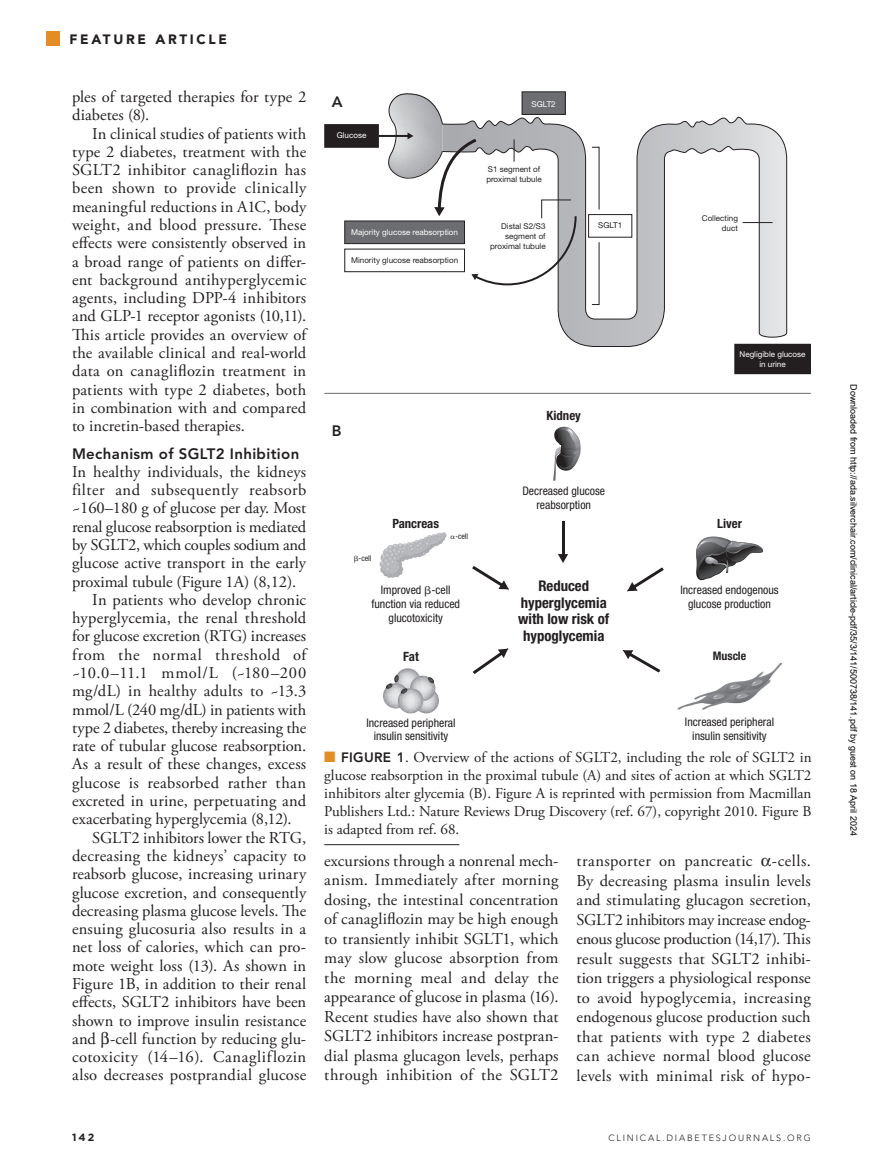
<style>
.page{position:relative;width:885px;height:1175px;background:#fff}
.page>*{position:absolute;margin:0;border:0;box-sizing:border-box;transform-origin:0 0}
.t1{font:16.5px/19.5px "Adobe Garamond Pro";letter-spacing:.005em;color:#231f20;text-align:justify}
.t2{font:16.5px "Adobe Garamond Pro";letter-spacing:.035em;color:#231f20}
.t3{font:16.5px "Adobe Garamond Pro";letter-spacing:.03em;color:#231f20}
.t4{font:16.5px "Adobe Garamond Pro";letter-spacing:-.015em;color:#231f20}
.t5{font:15px/18px "Adobe Garamond Pro";color:#231f20;text-align:justify}
.t6{font:800 15px "Avenir LT Std";letter-spacing:.025em;color:#231f20}
.t7{font:700 condensed 14.7px/16.6px "Helvetica Neue LT Std";color:#231f20;text-align:center}
.t8{font:900 13.5px "Avenir LT Std";letter-spacing:.2em;color:#231f20}
.t9{font:700 condensed 12.75px "Helvetica Neue LT Std";color:#231f20}
.t10{font:condensed 11.85px/13.8px "Helvetica Neue LT Std";color:#231f20;text-align:center}
.t11{font:700 condensed 11.85px "Helvetica Neue LT Std";color:#231f20}
.t12{font:700 10.5px "Gotham";color:#231f20}
.t13{font:9px "Arial";color:#000}
.t14{font:300 9px "Avenir LT Std";letter-spacing:.2em;color:#231f20}
.t15{font:8.1px/10.1px "Helvetica Neue LT Std";color:#231f20}
.t16{font:8.1px/10.1px "Helvetica Neue LT Std";color:#fff;text-align:center}
.t17{font:condensed 7.8px "Helvetica Neue LT Std";color:#231f20}
.s1{font-family:"Universal Std Greekw Math Pi";font-stretch:normal}
.s2{color:#e28e25}
.s3{font-family:"Avenir LT Std";font-weight:800;font-size:13.5px}
</style>
<div class="page">
<div style="left:47px;top:31px;width:13px;height:14px;background:#e28e25"></div>
<svg style="left:557px;top:116px;width:230px;height:231px"></svg>
<div style="left:344px;top:248px;width:121px;height:24px;background:#fff;border:1px solid #231f20"></div>
<div style="left:344px;top:220px;width:121px;height:24px;background:#6c6d70;border:1px solid #231f20"></div>
<div style="left:734px;top:344px;width:76px;height:30px;background:#231f20"></div>
<svg style="left:557px;top:138px;width:216px;height:167px"></svg>
<div style="left:324px;top:124px;width:55px;height:24px;background:#231f20;border:1px solid #231f20"></div>
<hr style="left:378px;top:135px;width:30px;height:2px;background:#231f20">
<svg style="left:385px;top:92px;width:192px;height:194px"></svg>
<hr style="left:561px;top:521px;width:3px;height:34px;background:#231f20">
<svg style="left:558px;top:554px;width:10px;height:9px"></svg>
<svg style="left:627px;top:567px;width:36px;height:24px"></svg>
<svg style="left:472px;top:566px;width:36px;height:23px"></svg>
<svg style="left:622px;top:650px;width:38px;height:22px"></svg>
<svg style="left:472px;top:648px;width:36px;height:26px"></svg>
<svg style="left:553px;top:427px;width:28px;height:54px"></svg>
<svg style="left:696px;top:536px;width:67px;height:45px"></svg>
<svg style="left:383px;top:668px;width:56px;height:45px"></svg>
<img style="left:379px;top:532px;width:68px;height:45px">
<img style="left:677px;top:663px;width:104px;height:46px">
<hr style="left:324px;top:844px;width:135px;height:1px;background:#231f20">
<hr style="left:324px;top:393px;width:486px;height:1px;background:#6c6d70">
<p class="t8" style="left:69px;top:31px;width:159px">FEATURE ARTICLE</p>
<p class="t1" style="left:72px;top:88px;width:236px;line-height:18.3px">ples of targeted therapies for type 2 diabetes (8).</p>
<p class="t1" style="left:72px;top:125px;width:236px;line-height:18.3px;text-indent:20px">In clinical studies of patients with type 2 diabetes, treatment with the SGLT2 inhibitor canagliflozin has been shown to provide clinically meaningful reductions in A1C, body weight, and blood pressure. These effects were consistently observed in a broad range of patients on differ&shy;ent background antihyperglycemic agents, including DPP-4 inhibitors and GLP-1 receptor agonists (10,11).<br>This article provides an overview of the available clinical and real-world data on canagliflozin treatment in patients with type 2 diabetes, both in combination with and compared to incretin-based therapies.</p>
<p class="t6" style="left:72px;top:444px;width:229px">Mechanism of SGLT2 Inhibition</p>
<p class="t1" style="left:72px;top:462px;width:235px">In healthy individuals, the kidneys</p>
<p class="t3" style="left:72px;top:480px;width:236px">filter and subsequently reabsorb</p>
<p class="t1" style="left:72px;top:499px;width:236px">~160–180 g of glucose per day. Most</p>
<p class="t1" style="left:72px;top:517px;width:236px">renal glucose reabsorption is mediated</p>
<p class="t4" style="left:72px;top:535px;width:236px">by SGLT2, which couples sodium and</p>
<p class="t1" style="left:72px;top:554px;width:235px">glucose active transport in the early</p>
<p class="t1" style="left:72px;top:572px;width:226px">proximal tubule (Figure 1A) (8,12).</p>
<p class="t1" style="left:92px;top:590px;width:215px">In patients who develop chronic</p>
<p class="t1" style="left:72px;top:608px;width:236px">hyperglycemia, the renal threshold</p>
<p class="t1" style="left:72px;top:627px;width:236px">for glucose excretion (RTG) increases</p>
<p class="t3" style="left:72px;top:644px;width:236px">from the normal threshold of</p>
<p class="t2" style="left:72px;top:663px;width:236px">~10.0–11.1 mmol/L (~180–200</p>
<p class="t1" style="left:72px;top:682px;width:236px">mg/dL) in healthy adults to ~13.3</p>
<p class="t1" style="left:72px;top:700px;width:236px">mmol/L (240 mg/dL) in patients with</p>
<p class="t1" style="left:72px;top:718px;width:235px">type 2 diabetes, thereby increasing the</p>
<p class="t1" style="left:72px;top:736px;width:236px">rate of tubular glucose reabsorption.</p>
<p class="t1" style="left:72px;top:755px;width:236px">As a result of these changes, excess</p>
<p class="t1" style="left:72px;top:773px;width:236px">glucose is reabsorbed rather than</p>
<p class="t1" style="left:72px;top:791px;width:236px">excreted in urine, perpetuating and</p>
<p class="t1" style="left:72px;top:810px;width:221px">exacerbating hyperglycemia (8,12).</p>
<p class="t1" style="left:92px;top:828px;width:215px">SGLT2 inhibitors lower the RTG,</p>
<p class="t1" style="left:72px;top:846px;width:236px">decreasing the kidneys’ capacity to</p>
<p class="t1" style="left:72px;top:864px;width:236px">reabsorb glucose, increasing urinary</p>
<p class="t1" style="left:72px;top:883px;width:236px">glucose excretion, and consequently</p>
<p class="t1" style="left:72px;top:901px;width:236px">decreasing plasma glucose levels. The</p>
<p class="t1" style="left:72px;top:919px;width:236px">ensuing glucosuria also results in a</p>
<p class="t1" style="left:72px;top:938px;width:236px">net loss of calories, which can pro-</p>
<p class="t1" style="left:72px;top:956px;width:236px">mote weight loss (13). As shown in</p>
<p class="t1" style="left:72px;top:974px;width:236px">Figure 1B, in addition to their renal</p>
<p class="t1" style="left:72px;top:992px;width:236px">effects, SGLT2 inhibitors have been</p>
<p class="t1" style="left:72px;top:1011px;width:236px">shown to improve insulin resistance</p>
<p class="t1" style="left:72px;top:1029px;width:236px">and -cell function by reducing glu-</p>
<p class="t2" style="left:72px;top:1046px;width:236px">cotoxicity (14–16). Canagliflozin</p>
<p class="t1" style="left:72px;top:1066px;width:236px">also decreases postprandial glucose</p>
<p class="t6" style="left:331px;top:93px;width:12px">A</p>
<p class="t16" style="left:336px;top:130px;width:31px">Glucose</p>
<p class="t16" style="left:351px;top:227px;width:108px">Majority glucose reabsorption</p>
<p class="t15" style="left:351px;top:255px;width:108px">Minority glucose reabsorption</p>
<p class="t16" style="left:531px;top:98px;width:26px">SGLT2</p>
<p class="t15" style="left:486px;top:164px;width:57px">S1 segment of proximal tubule</p>
<p class="t15" style="left:490px;top:220px;width:57px;text-align:right">Distal S2/S3 segment of proximal tubule</p>
<p class="t15" style="left:701px;top:212px;width:38px">Collecting</p>
<p class="t15" style="left:598px;top:220px;width:26px">SGLT1</p>
<p class="t15" style="left:721px;top:223px;width:18px">duct</p>
<p class="t6" style="left:331px;top:422px;width:11px">B</p>
<p class="t17" style="left:353px;top:554px;width:19px"><span class="s1">β</span>-cell</p>
<p class="t9" style="left:392px;top:516px;width:48px">Pancreas</p>
<p class="t17" style="left:450px;top:532px;width:19px"><span class="s1">α</span>-cell</p>
<p class="t10" style="left:371px;top:583px;width:90px">Improved <span class="s1">β</span>-cell function via reduced glucotoxicity</p>
<p class="t9" style="left:403px;top:648px;width:17px">Fat</p>
<p class="t9" style="left:546px;top:407px;width:36px">Kidney</p>
<p class="t10" style="left:522px;top:484px;width:84px">Decreased glucose reabsorption</p>
<p class="t7" style="left:518px;top:577px;width:93px">Reduced hyperglycemia with low risk of hypoglycemia</p>
<p class="t16" style="left:739px;top:349px;width:67px">Negligible glucose in urine</p>
<p class="t9" style="left:716px;top:516px;width:26px">Liver</p>
<p class="t10" style="left:680px;top:583px;width:100px">Increased endogenous glucose production</p>
<p class="t11" style="left:712px;top:649px;width:35px">Muscle</p>
<p class="t10" style="left:684px;top:715px;width:91px">Increased peripheral insulin sensitivity</p>
<p class="t5" style="left:324px;top:748px;width:488px"><span class="s2">■</span> <span class="s3">FIGURE 1</span>. Overview of the actions of SGLT2, including the role of SGLT2 in glucose reabsorption in the proximal tubule (A) and sites of action at which SGLT2 inhibitors alter glycemia (B). Figure A is reprinted with permission from Macmillan Publishers Ltd.: Nature Reviews Drug Discovery (ref. 67), copyright 2010. Figure B is adapted from ref. 68.</p>
<p class="t10" style="left:366px;top:715px;width:91px">Increased peripheral insulin sensitivity</p>
<p class="t1" style="left:324px;top:851px;width:236px">excursions through a nonrenal mech&shy;anism. Immediately after morning dosing, the intestinal concentration of canagliflozin may be high enough to transiently inhibit SGLT1, which may slow glucose absorption from the morning meal and delay the appearance of glucose in plasma (16).<br>Recent studies have also shown that SGLT2 inhibitors increase postpran&shy;dial plasma glucagon levels, perhaps through inhibition of the SGLT2</p>
<p class="t1" style="left:576px;top:851px;width:236px">transporter on pancreatic -cells.<br>By decreasing plasma insulin levels and stimulating glucagon secretion, SGLT2 inhibitors may increase endog&shy;enous glucose production (14,17). This result suggests that SGLT2 inhibi&shy;tion triggers a physiological response to avoid hypoglycemia, increasing endogenous glucose production such that patients with type 2 diabetes can achieve normal blood glucose levels with minimal risk of hypo-</p>
<p class="t12" style="left:72px;top:1130px;width:24px">142</p>
<p class="t14" style="left:608px;top:1132px;width:204px">CLINICAL.DIABETESJOURNALS.ORG</p>
<p class="t13" style="left:856px;top:384px;width:453px;rotate:90deg">Downloaded from http://ada.silverchair.com/clinical/article-pdf/35/3/141/500738/141.pdf by guest on 18 April 2024</p>
</div>
